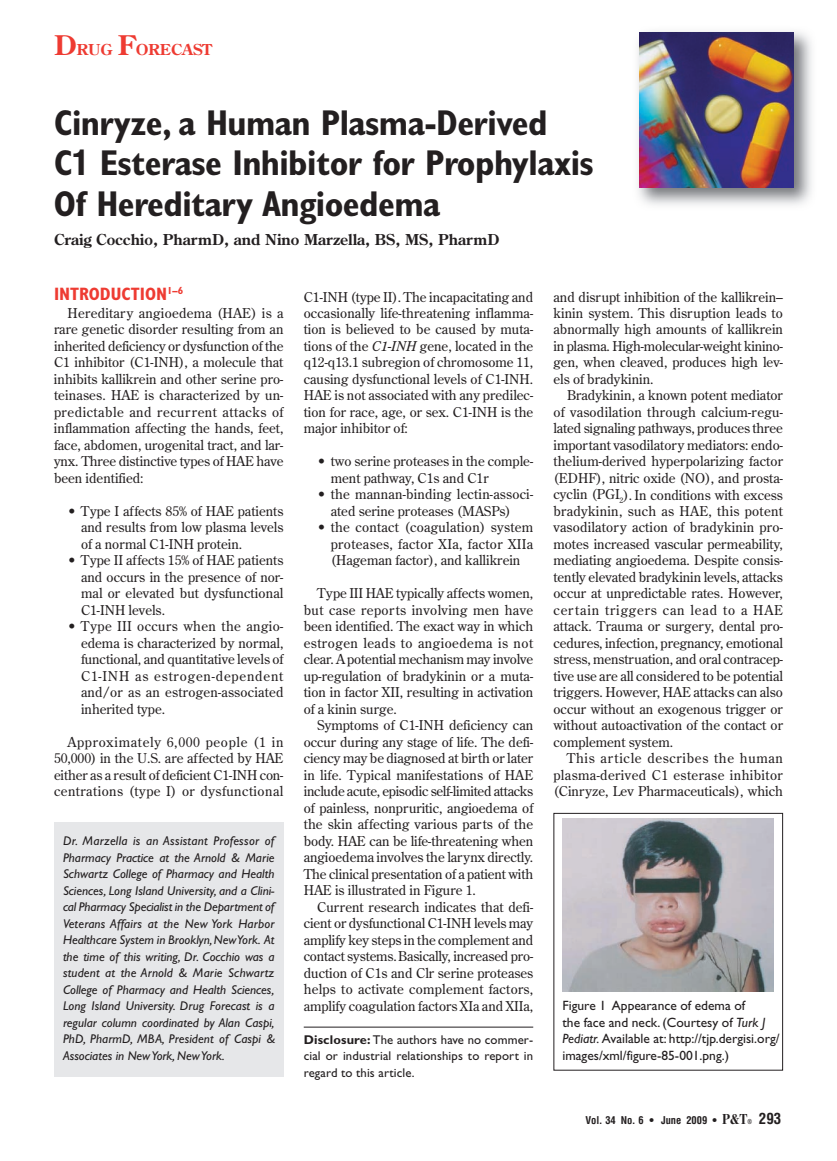
<style>
.page{position:relative;width:837px;height:1161px;background:#fff}
.page>*{position:absolute;margin:0;border:0;box-sizing:border-box;transform-origin:0 0}
.t1{font:700 condensed 36px/40.5px "Gill Sans";letter-spacing:-.015em;color:#231f20}
.t2{font:700 condensed 18px "Gill Sans";color:#ee3b32}
.t3{font:700 15px "Century Old Style";color:#231f20}
.t4{font:700 15px "Century Old Style";color:#ee3b32;scale:1.05 1}
.t5{font:13.5px/16.5px "Century Old Style";color:#231f20;text-align:justify}
.t6{font:13.5px/16.5px "Gill Sans";color:#231f20}
.t7{font:italic 12.75px/16.5px "Gill Sans";color:#231f20;text-align:justify}
.t8{font:12.75px/16.5px "Gill Sans";letter-spacing:.01em;color:#231f20;text-align:justify}
.t9{font:700 condensed 10.5px "Helvetica";color:#231f20}
.s1{font-size:27px}
.s2{font-family:"Helvetica Neue"}
.s3{font-style:italic}
.s4{font-weight:700}
.s5{font-family:"Bodoni";font-stretch:normal;font-size:15px}
.s6{font-family:"Bodoni";font-stretch:normal;font-size:7.5px}
.s7{font-size:15px}
</style>
<div class="page">
<img style="left:638px;top:31px;width:174px;height:174px">
<img style="left:639px;top:33px;width:155px;height:155px">
<div style="left:54px;top:822px;width:230px;height:255px;background:#e6e7e9"></div>
<hr style="left:304px;top:1027px;width:229px;height:1px;background:#231f20">
<div style="left:554px;top:813px;width:229px;height:258px;border:1px solid #231f20"></div>
<img style="left:562px;top:819px;width:212px;height:173px">
<p class="t4" style="left:54px;top:44px;width:152px"><span class="s1">D</span>RUG <span class="s1">F</span>ORECAST</p>
<h1 class="t1" style="left:54px;top:106px;width:541px">Cinryze, a Human Plasma-Derived<br>C<span class="s2">1</span> Esterase Inhibitor for Prophylaxis<br>Of Hereditary Angioedema</h1>
<p class="t3" style="left:54px;top:234px;width:447px">Craig Cocchio, PharmD, and Nino Marzella, BS, MS, PharmD</p>
<h2 class="t2" style="left:54px;top:288px;width:131px">INTRODUCTION<sup>1–6</sup></h2>
<p class="t5" style="left:54px;top:306px;width:231px;text-indent:14px">Hereditary angioedema (HAE) is a rare genetic disorder resulting from an inherited deficiency or dysfunction of the C1 inhibitor (C1-INH), a molecule that inhibits kallikrein and other serine pro&shy;teinases. HAE is characterized by un - predictable and recurrent attacks of inflammation affecting the hands, feet, face, abdomen, urogenital tract, and lar&shy;ynx. Three distinctive types of HAE have been identified:</p>
<p class="t5" style="left:81px;top:504px;width:204px;text-indent:-14px">• Type I affects 85% of HAE patients and results from low plasma levels of a normal C1-INH protein.</p>
<p class="t5" style="left:81px;top:553px;width:204px;text-indent:-14px">• Type II affects 15% of HAE patients and occurs in the presence of nor&shy;mal or elevated but dysfunctional C1-INH levels.</p>
<p class="t5" style="left:81px;top:619px;width:204px;text-indent:-14px">• Type III occurs when the angio&shy;edema is characterized by normal, functional, and quantitative levels of C1-INH as estrogen- dependent and/or as an estrogen-associated inherited type.</p>
<p class="t5" style="left:54px;top:735px;width:231px;text-indent:14px">Approximately 6,000 people (1 in 50,000) in the U.S. are affected by HAE either as a result of deficient C1-INH con&shy;centrations (type I) or dysfunctional</p>
<p class="t7" style="left:63px;top:834px;width:214px">Dr. Marzella is an Assistant Professor of Pharmacy Practice at the Arnold &amp; Marie Schwartz College of Pharmacy and Health Sciences, Long Island University, and a Clini&shy;cal Pharmacy Specialist in the Department of Veterans Affairs at the New York Harbor Healthcare System in Brooklyn, New York. At the time of this writing, Dr. Cocchio was a student at the Arnold &amp; Marie Schwartz College of Pharmacy and Health Sciences, Long Island University. Drug Forecast is a regular column coordinated by Alan Caspi, PhD, PharmD, MBA, President of Caspi &amp; Associates in New York, New York.</p>
<p class="t5" style="left:304px;top:289px;width:231px">C1-INH (type II). The incapacitating and occasionally life-threatening inflamma&shy;tion is believed to be caused by muta&shy;tions of the <span class="s3">C1-INH</span> gene, located in the q12-q13.1 subregion of chromosome 11, causing dysfunctional levels of C1-INH.<br>HAE is not associated with any predilec&shy;tion for race, age, or sex. C1-INH is the major inhibitor of:</p>
<p class="t5" style="left:331px;top:454px;width:204px;text-indent:-14px">• two serine proteases in the comple&shy;ment pathway, C1s and C1r</p>
<p class="t5" style="left:331px;top:487px;width:204px;text-indent:-14px">• the mannan-binding lectin- associ&shy;ated serine proteases (MASPs)</p>
<p class="t5" style="left:331px;top:520px;width:204px;text-indent:-14px">• the contact (coagulation) system proteases, factor XIa, factor XIIa (Hageman factor), and kallikrein</p>
<p class="t5" style="left:304px;top:586px;width:231px;text-indent:14px">Type III HAE typically affects women, but case reports involving men have been identified. The exact way in which estrogen leads to angioedema is not clear. A potential mechanism may involve up-regulation of bradykinin or a muta&shy;tion in factor XII, resulting in activation of a kinin surge.</p>
<p class="t5" style="left:304px;top:718px;width:231px;text-indent:14px">Symptoms of C1-INH deficiency can occur during any stage of life. The defi&shy;ciency may be diagnosed at birth or later in life. Typical manifestations of HAE include acute, episodic self-limited attacks of painless, nonpruritic, angio edema of the skin affecting various parts of the body. HAE can be life-threatening when angioedema involves the larynx directly.<br>The clinical presentation of a patient with HAE is illustrated in Figure 1.</p>
<p class="t5" style="left:304px;top:900px;width:231px;text-indent:14px">Current research indicates that defi&shy;cient or dysfunctional C1-INH levels may amplify key steps in the complement and contact systems.Basically, increased pro&shy;duction of C1s and Clr serine proteases helps to activate complement factors, amplify coagulation factors XIa and XIIa,</p>
<p class="t8" style="left:304px;top:1033px;width:231px"><span class="s4">Disclosure:</span> The authors have no commer&shy;cial or industrial relationships to report in regard to this article.</p>
<p class="t5" style="left:554px;top:289px;width:231px">and disrupt inhibition of the kallikrein– kinin system. This disruption leads to abnormally high amounts of kallikrein in plasma. High-molecular-weight kinino&shy;gen, when cleaved, produces high lev&shy;els of bradykinin.</p>
<p class="t5" style="left:553px;top:388px;width:231px;text-indent:14px">Bradykinin, a known potent mediator of vasodilation through calcium-regu&shy;lated signaling pathways, produces three important vasodilatory mediators: endo - thelium-derived hyperpolarizing factor (EDHF), nitric oxide (NO), and prosta - cyclin (PGI<sub>2</sub>). In conditions with excess bradykinin, such as HAE, this potent vasodilatory action of bradykinin pro&shy;motes increased vascular permeability, mediating angioedema. Despite consis&shy;tently elevated brady kinin levels, attacks occur at un predictable rates. However, certain triggers can lead to a HAE attack. Trauma or surgery, dental pro - cedures, infection, pregnancy, emotional stress, menstruation, and oral contracep&shy;tive use are all considered to be potential triggers. However, HAE attacks can also occur without an exogenous trigger or without auto activation of the contact or complement system.</p>
<p class="t5" style="left:553px;top:751px;width:231px;text-indent:14px">This article describes the human plasma-derived C1 esterase inhibitor (Cinryze, Lev Pharmaceuticals), which</p>
<p class="t6" style="left:562px;top:999px;width:219px">Figure 1 Appearance of edema of<br>the face and neck. (Courtesy of <span class="s3">Turk J Pediatr.</span> Available at: http://tjp.dergisi.org/ images/xml/figure-85-001.png.)</p>
<p class="t9" style="left:586px;top:1116px;width:197px">Vol. 34 No. 6 • June 2009 • <span class="s5">P&amp;T</span><span class="s6">®</span> <span class="s7">293</span></p>
</div>
